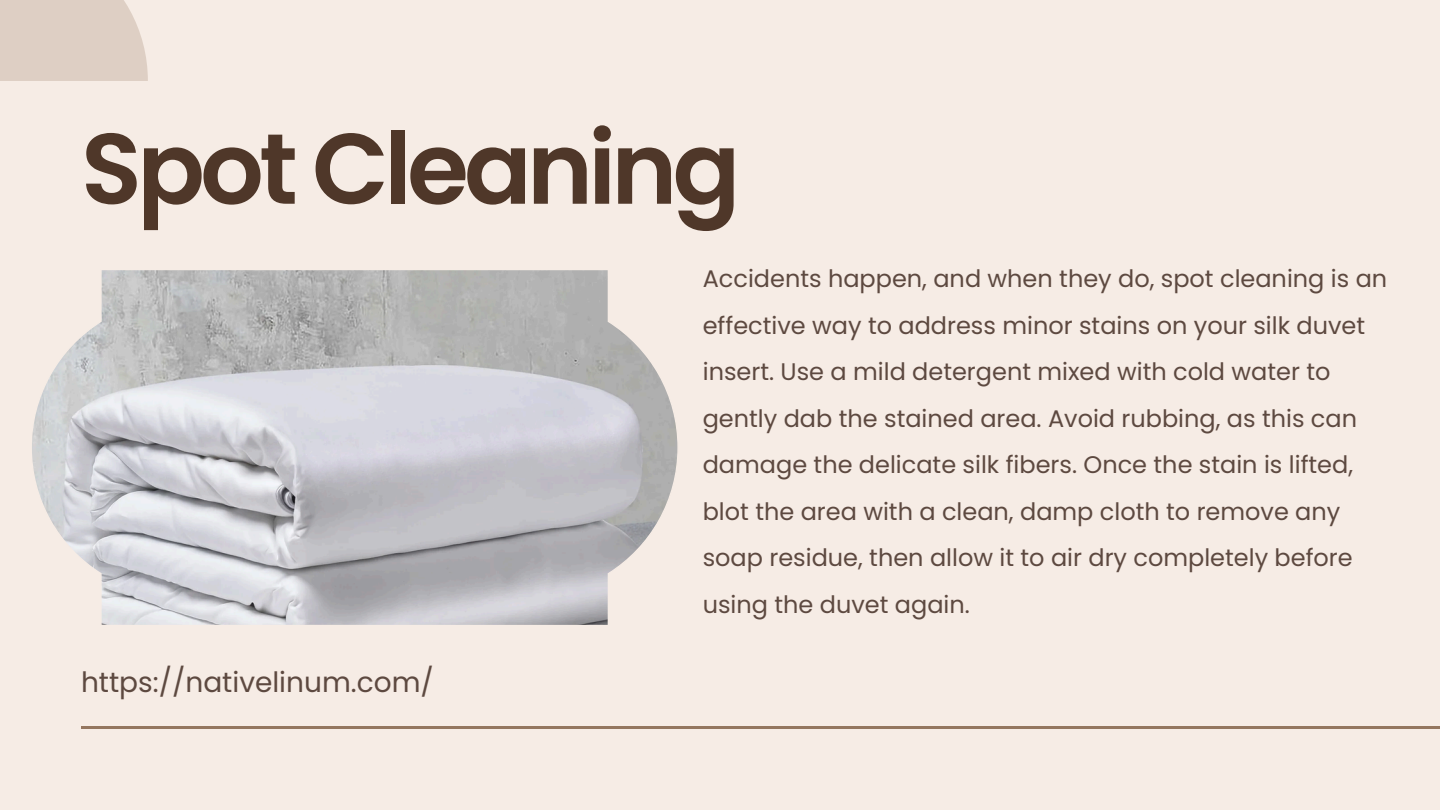
<style>
.page{position:relative;width:1440px;height:810px;background:#f6ece5}
.page>*{position:absolute;margin:0;border:0;box-sizing:border-box;transform-origin:0 0}
.t1{font:600 100px "Poppins";letter-spacing:-.05em;color:#4f3729}
.t2{font:28px "Poppins";color:#5d4940}
.t3{font:24px/46.5px "Poppins";color:#5d4940}
</style>
<div class="page">
<hr style="left:81px;top:726px;width:1359px;height:3px;background:#94765f">
<div style="left:0;top:0;width:148px;height:81px;background:#decfc4"></div>
<svg style="left:32px;top:270px;width:646px;height:355px"></svg>
<p class="t1" style="left:81px;top:99px;width:661px">Spot Cleaning</p>
<p class="t2" style="left:81px;top:662px;width:354px">https://nativelinum.com/</p>
<h2 class="t3" style="left:703px;top:256px;width:686px">Accidents happen, and when they do, spot cleaning is an effective way to address minor stains on your silk duvet insert. Use a mild detergent mixed with cold water to gently dab the stained area. Avoid rubbing, as this can damage the delicate silk fibers. Once the stain is lifted, blot the area with a clean, damp cloth to remove any soap residue, then allow it to air dry completely before using the duvet again.</h2>
</div>
